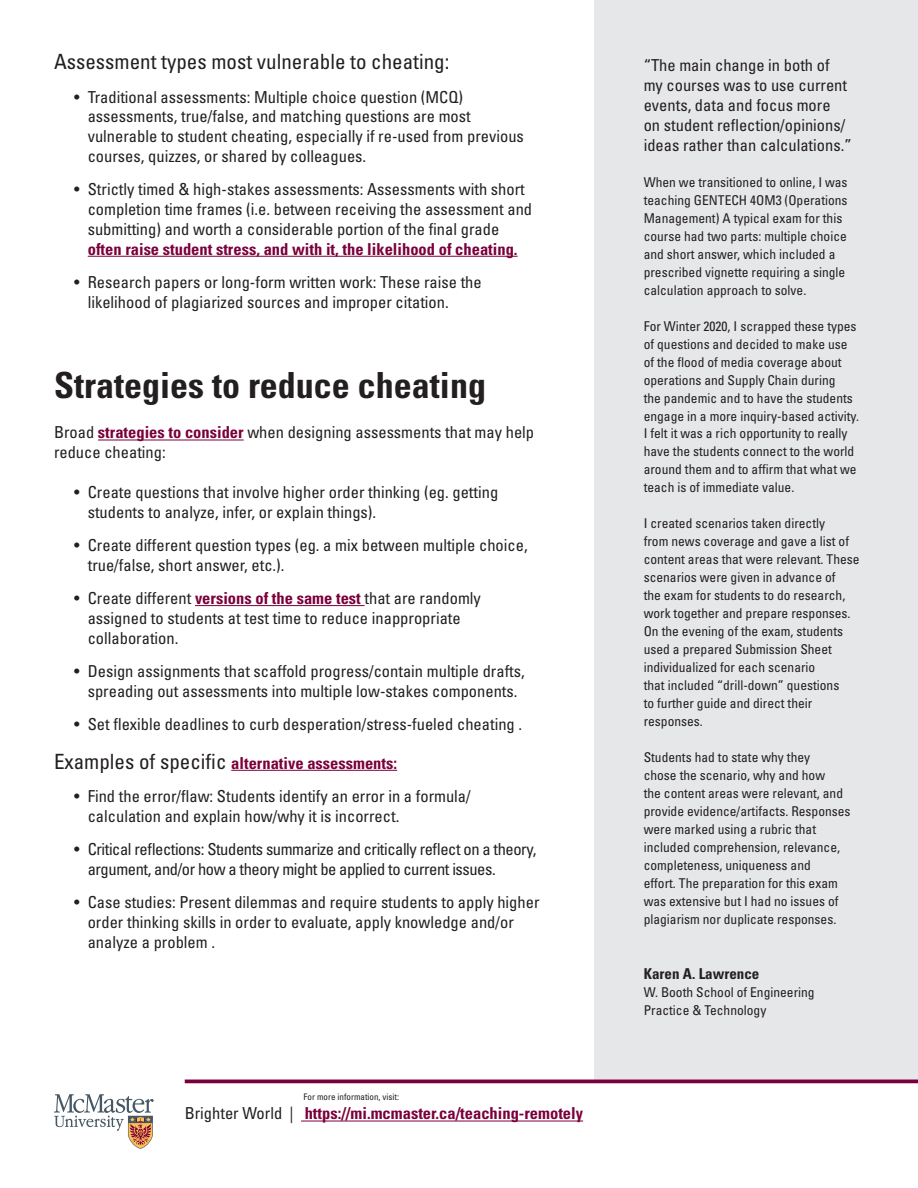
<style>
.page{position:relative;width:918px;height:1188px;background:#fff}
.page>*{position:absolute;margin:0;border:0;box-sizing:border-box;transform-origin:0 0}
.Headline{font:700 condensed 36px "Univers LT Std";color:#231f20}
.Subheading{font:condensed 21px "Univers LT Std";color:#231f20}
.t1{font:condensed 16.5px/19.8px "Univers LT Std";color:#231f20}
.t2{font:condensed 16.5px/19.8px "Univers LT Std";letter-spacing:-.025em;color:#231f20}
.Subheading-2{font:700 condensed 16.5px "Univers LT Std";color:#7a003b}
.Subsubheading{font:700 condensed 15px "Univers LT Std";color:#231f20}
.Subsubheading-2{font:condensed 13.5px/18px "Univers LT Std";color:#231f20}
.t3{font:condensed 9px "Univers LT Std";color:#231f20}
.s1{font-weight:700;color:#7a003b}
.s2{font-weight:400;font-size:21px;color:#231f20}
.s3{font-weight:400;color:#231f20}
</style>
<div class="page">
<hr style="left:88px;top:256px;width:430px;height:1px;background:#7a003b">
<hr style="left:98px;top:440px;width:146px;height:1px;background:#7a003b">
<hr style="left:195px;top:605px;width:170px;height:1px;background:#7a003b">
<hr style="left:231px;top:770px;width:166px;height:1px;background:#7a003b">
<div style="left:594px;top:0;width:324px;height:1081px;background:#e6e7e9"></div>
<hr style="left:301px;top:1121px;width:282px;height:1px;background:#7a003b">
<svg style="left:54px;top:1094px;width:100px;height:55px"></svg>
<hr style="left:185px;top:1080px;width:733px;height:3px;background:#7a003b">
<h2 class="Subheading" style="left:54px;top:48px;width:397px">Assessment types most vulnerable to cheating:</h2>
<p class="t1" style="left:88px;top:87px;width:438px;text-indent:-13px">• Traditional assessments: Multiple choice question (MCQ) assessments, true/false, and matching questions are most vulnerable to student cheating, especially if re-used from previous courses, quizzes, or shared by colleagues.</p>
<p class="t1" style="left:88px;top:179px;width:446px;text-indent:-13px">• Strictly timed &amp; high-stakes assessments: Assessments with short completion time frames (i.e. between receiving the assessment and submitting) and worth a considerable portion of the final grade <span class="s1">often raise student stress, and with it, the likelihood of cheating.</span></p>
<p class="t1" style="left:88px;top:272px;width:396px;text-indent:-13px">• Research papers or long-form written work: These raise the likelihood of plagiarized sources and improper citation.</p>
<p class="Headline" style="left:54px;top:363px;width:433px">Strategies to reduce cheating</p>
<p class="t1" style="left:54px;top:422px;width:482px">Broad <span class="s1">strategies to consider</span> when designing assessments that may help reduce cheating:</p>
<p class="t1" style="left:88px;top:482px;width:412px;text-indent:-13px">• Create questions that involve higher order thinking (eg. getting students to analyze, infer, or explain things).</p>
<p class="t1" style="left:88px;top:535px;width:441px;text-indent:-13px">• Create different question types (eg. a mix between multiple choice, true/false, short answer, etc.).</p>
<p class="t1" style="left:88px;top:588px;width:395px;text-indent:-13px">• Create different <span class="s1">versions of the same test</span> that are randomly assigned to students at test time to reduce inappropriate collaboration.</p>
<p class="t1" style="left:74px;top:661px;width:452px;text-align:center">• Design assignments that scaffold progress/contain multiple drafts, spreading out assessments into multiple low-stakes components.</p>
<p class="t1" style="left:74px;top:714px;width:449px">• Set flexible deadlines to curb desperation/stress-fueled cheating .</p>
<h2 class="Subheading-2" style="left:54px;top:753px;width:345px"><span class="s2">Examples of specific</span> alternative assessments:</h2>
<p class="t1" style="left:88px;top:786px;width:385px;text-indent:-13px">• Find the error/flaw: Students identify an error in a formula/ calculation and explain how/why it is incorrect.</p>
<p class="t2" style="left:88px;top:839px;width:450px;text-indent:-13px">• Critical reflections: Students summarize and critically reflect on a theory, argument, and/or how a theory might be applied to current issues.</p>
<p class="t1" style="left:88px;top:892px;width:453px;text-indent:-13px">• Case studies: Present dilemmas and require students to apply higher order thinking skills in order to evaluate, apply knowledge and/or analyze a problem .</p>
<p class="t3" style="left:304px;top:1091px;width:97px">For more information, visit:</p>
<p class="Subheading-2" style="left:185px;top:1103px;width:400px"><span class="s3">Brighter World |</span> https://mi.mcmaster.ca/teaching-remotely</p>
<p class="t1" style="left:644px;top:55px;width:210px">“The main change in both of my courses was to use current events, data and focus more<br>on student reflection/opinions/ ideas rather than calculations.”</p>
<p class="Subsubheading-2" style="left:644px;top:173px;width:205px">When we transitioned to online, I was teaching GENTECH 4OM3 (Operations Management) A typical exam for this course had two parts: multiple choice and short answer, which included a prescribed vignette requiring a single calculation approach to solve.</p>
<p class="Subsubheading-2" style="left:644px;top:317px;width:217px">For Winter 2020, I scrapped these types of questions and decided to make use of the flood of media coverage about operations and Supply Chain during<br>the pandemic and to have the students engage in a more inquiry-based activity.<br>I felt it was a rich opportunity to really have the students connect to the world around them and to affirm that what we teach is of immediate value.</p>
<p class="Subsubheading-2" style="left:644px;top:514px;width:217px">I created scenarios taken directly<br>from news coverage and gave a list of content areas that were relevant. These scenarios were given in advance of<br>the exam for students to do research, work together and prepare responses.<br>On the evening of the exam, students used a prepared Submission Sheet individualized for each scenario<br>that included “drill-down” questions<br>to further guide and direct their responses.</p>
<p class="Subsubheading-2" style="left:644px;top:748px;width:208px">Students had to state why they<br>chose the scenario, why and how<br>the content areas were relevant, and provide evidence/artifacts. Responses were marked using a rubric that included comprehension, relevance, completeness, uniqueness and<br>effort. The preparation for this exam was extensive but I had no issues of plagiarism nor duplicate responses.</p>
<h3 class="Subsubheading" style="left:644px;top:964px;width:117px">Karen A. Lawrence</h3>
<h3 class="Subsubheading-2" style="left:644px;top:983px;width:173px">W. Booth School of Engineering<br>Practice &amp; Technology</h3>
</div>
